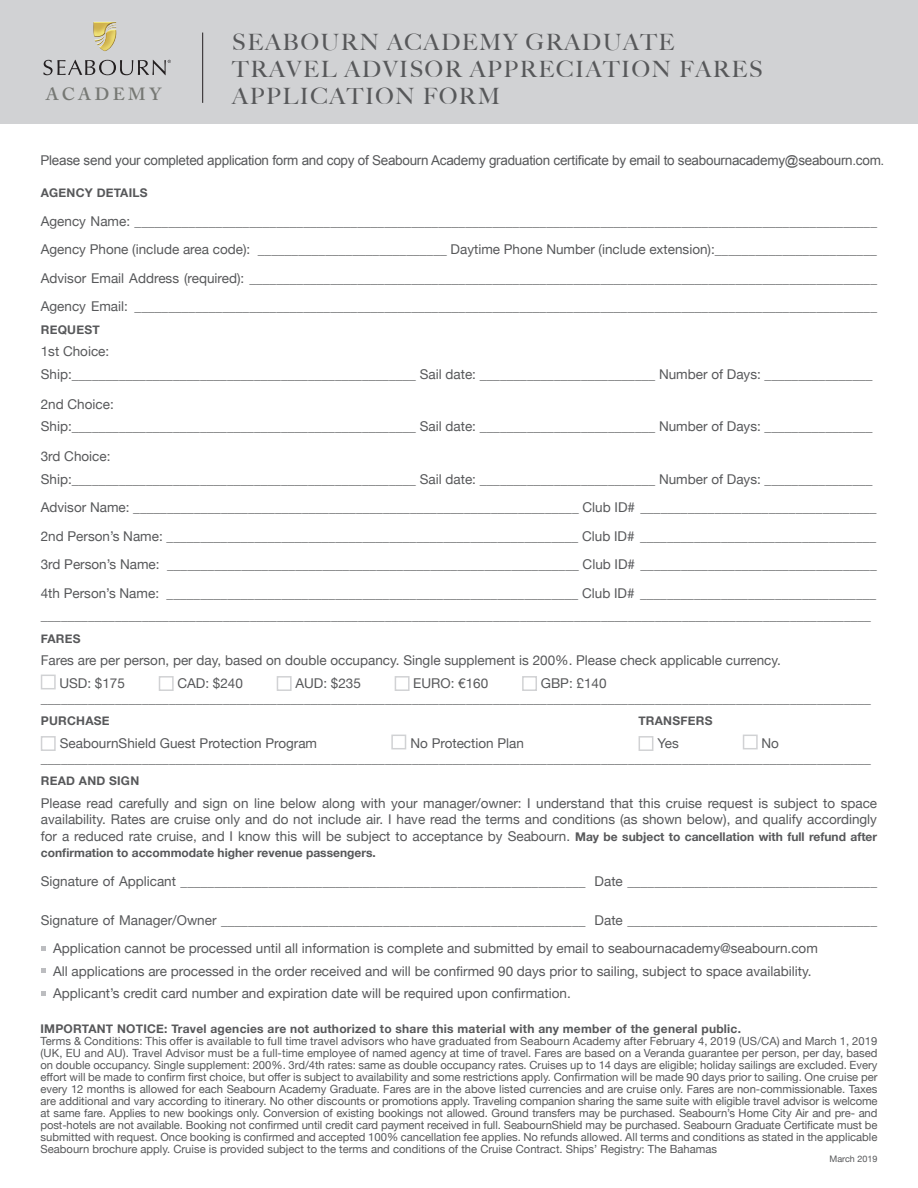
<style>
.page{position:relative;width:918px;height:1188px;background:#fff}
.page>*{position:absolute;margin:0;border:0;box-sizing:border-box;transform-origin:0 0}
.t1{font:500 22.5px/27px "Big Caslon";letter-spacing:.07em;color:#57585a}
.t2{font:600 17.55px "Adobe Caslon Pro";letter-spacing:.195em;color:#767874}
.t3{font:13.5px/28.5px "Helvetica Neue";color:#57585a}
.t4{font:13.5px "Arial";letter-spacing:-.02em;color:#57585a}
.t5{font:700 12px "Helvetica Neue";letter-spacing:.02em;color:#57585a}
.t6{font:700 12px "Helvetica Neue";color:#57585a}
.t7{font:11.25px/12px "Helvetica Neue";color:#57585a;text-align:justify}
.t8{font:9px "Helvetica Neue";color:#57585a}
.s1{font-weight:700;font-size:12px}
</style>
<div class="page">
<div style="left:0;top:0;width:918px;height:123px;background:#d1d2d4"></div>
<div style="left:41px;top:675px;width:15px;height:14px;border:2px solid #d1d2d4"></div>
<div style="left:159px;top:676px;width:15px;height:15px;border:2px solid #d1d2d4"></div>
<div style="left:277px;top:676px;width:15px;height:15px;border:2px solid #d1d2d4"></div>
<div style="left:395px;top:676px;width:15px;height:15px;border:2px solid #d1d2d4"></div>
<div style="left:522px;top:676px;width:15px;height:15px;border:2px solid #d1d2d4"></div>
<div style="left:41px;top:736px;width:15px;height:15px;border:2px solid #d1d2d4"></div>
<div style="left:391px;top:735px;width:15px;height:14px;border:2px solid #d1d2d4"></div>
<div style="left:639px;top:736px;width:14px;height:15px;border:2px solid #d1d2d4"></div>
<div style="left:743px;top:735px;width:15px;height:14px;border:2px solid #d1d2d4"></div>
<svg style="left:41px;top:946px;width:5px;height:4px"></svg>
<svg style="left:41px;top:968px;width:5px;height:5px"></svg>
<svg style="left:41px;top:991px;width:5px;height:4px"></svg>
<img style="left:93px;top:22px;width:24px;height:29px">
<svg style="left:43px;top:60px;width:128px;height:15px"></svg>
<hr style="left:202px;top:33px;width:1px;height:70px;background:#231f20">
<p class="t2" style="left:46px;top:84px;width:117px">ACADEMY</p>
<h1 class="t1" style="left:232px;top:29px;width:532px">SEABOURN ACADEMY GRADUATE<br>TRAVEL ADVISOR APPRECIATION FARES<br>APPLICATION FORM</h1>
<p class="t4" style="left:40px;top:153px;width:845px">Please send your completed application form and copy of Seabourn Academy graduation certificate by email to seabournacademy@seabourn.com.</p>
<p class="t5" style="left:41px;top:184px;width:108px">AGENCY DETAILS</p>
<p class="t3" style="left:41px;top:208px;width:838px;text-align:justify">Agency Name: ______________________________________________________________________________________________________________ Agency Phone (include area code): ____________________________ Daytime Phone Number (include extension):________________________ Advisor Email Address (required): _____________________________________________________________________________________________ Agency Email: ______________________________________________________________________________________________________________</p>
<p class="t5" style="left:41px;top:320px;width:61px">REQUEST</p>
<p class="t3" style="left:41px;top:341px;width:833px;line-height:22.5px">1st Choice:<br>Ship:___________________________________________________ Sail date: __________________________ Number of Days: ________________</p>
<p class="t3" style="left:41px;top:394px;width:833px;line-height:22.5px">2nd Choice:<br>Ship:___________________________________________________ Sail date: __________________________ Number of Days: ________________</p>
<p class="t3" style="left:41px;top:446px;width:833px;line-height:22.5px">3rd Choice:<br>Ship:___________________________________________________ Sail date: __________________________ Number of Days: ________________</p>
<p class="t3" style="left:41px;top:494px;width:837px;text-align:justify">Advisor Name: __________________________________________________________________ Club ID# ___________________________________ 2nd Person’s Name: _____________________________________________________________ Club ID# ___________________________________ 3rd Person’s Name: _____________________________________________________________ Club ID# ___________________________________ 4th Person’s Name: _____________________________________________________________ Club ID# ___________________________________</p>
<p class="t3" style="left:41px;top:602px;width:832px">___________________________________________________________________________________________________________________________</p>
<p class="t5" style="left:41px;top:629px;width:41px">FARES</p>
<p class="t3" style="left:59px;top:650px;width:723px;line-height:22.5px;text-indent:-19px">Fares are per person, per day, based on double occupancy. Single supplement is 200%. Please check applicable currency.<br>USD: $175</p>
<p class="t3" style="left:177px;top:670px;width:67px">CAD: $240</p>
<p class="t3" style="left:295px;top:670px;width:67px">AUD: $235</p>
<p class="t3" style="left:413px;top:670px;width:77px">EURO: €160</p>
<p class="t3" style="left:41px;top:676px;width:832px;line-height:15px;text-indent:500px">GBP: £140 ___________________________________________________________________________________________________________________________</p>
<p class="t5" style="left:41px;top:712px;width:70px">PURCHASE</p>
<p class="t5" style="left:638px;top:712px;width:76px">TRANSFERS</p>
<p class="t3" style="left:60px;top:730px;width:259px">SeabournShield Guest Protection Program</p>
<p class="t3" style="left:410px;top:730px;width:115px">No Protection Plan</p>
<p class="t3" style="left:658px;top:730px;width:23px">Yes</p>
<p class="t3" style="left:41px;top:736px;width:832px;line-height:15px;text-indent:721px">No ___________________________________________________________________________________________________________________________</p>
<p class="t5" style="left:41px;top:772px;width:100px">READ AND SIGN</p>
<p class="t3" style="left:41px;top:796px;width:838px;line-height:16.5px;text-align:justify">Please read carefully and sign on line below along with your manager/owner: I understand that this cruise request is subject to space availability. Rates are cruise only and do not include air. I have read the terms and conditions (as shown below), and qualify accordingly for a reduced rate cruise, and I know this will be subject to acceptance by Seabourn. <span class="s1">May be subject to cancellation with full refund after</span></p>
<p class="t6" style="left:41px;top:844px;width:337px">confirmation to accommodate higher revenue passengers.</p>
<p class="t3" style="left:41px;top:868px;width:838px">Signature of Applicant ____________________________________________________________ Date _____________________________________</p>
<p class="t3" style="left:53px;top:907px;width:825px;text-indent:-12px">Signature of Manager/Owner ______________________________________________________ Date _____________________________________<br>Application cannot be processed until all information is complete and submitted by email to seabournacademy@seabourn.com</p>
<p class="t3" style="left:53px;top:961px;width:760px;line-height:22.5px">All applications are processed in the order received and will be confirmed 90 days prior to sailing, subject to space availability.<br>Applicant’s credit card number and expiration date will be required upon confirmation.</p>
<p class="t5" style="left:40px;top:1020px;width:702px">IMPORTANT NOTICE: Travel agencies are not authorized to share this material with any member of the general public.</p>
<p class="t7" style="left:40px;top:1036px;width:839px">Terms &amp; Conditions: This offer is available to full time travel advisors who have graduated from Seabourn Academy after February 4, 2019 (US/CA) and March 1, 2019 (UK, EU and AU). Travel Advisor must be a full-time employee of named agency at time of travel. Fares are based on a Veranda guarantee per person, per day, based on double occupancy. Single supplement: 200%. 3rd/4th rates: same as double occupancy rates. Cruises up to 14 days are eligible; holiday sailings are excluded. Every effort will be made to confirm first choice, but offer is subject to availability and some restrictions apply. Confirmation will be made 90 days prior to sailing. One cruise per every 12 months is allowed for each Seabourn Academy Graduate. Fares are in the above listed currencies and are cruise only. Fares are non-commissionable. Taxes are additional and vary according to itinerary. No other discounts or promotions apply. Traveling companion sharing the same suite with eligible travel advisor is welcome at same fare. Applies to new bookings only. Conversion of existing bookings not allowed. Ground transfers may be purchased. Seabourn’s Home City Air and pre- and post-hotels are not available. Booking not confirmed until credit card payment received in full. SeabournShield may be purchased. Seabourn Graduate Certificate must be submitted with request. Once booking is confirmed and accepted 100% cancellation fee applies. No refunds allowed. All terms and conditions as stated in the applicable Seabourn brochure apply. Cruise is provided subject to the terms and conditions of the Cruise Contract. Ships’ Registry: The Bahamas</p>
<p class="t8" style="left:830px;top:1152px;width:49px">March 2019</p>
</div>
